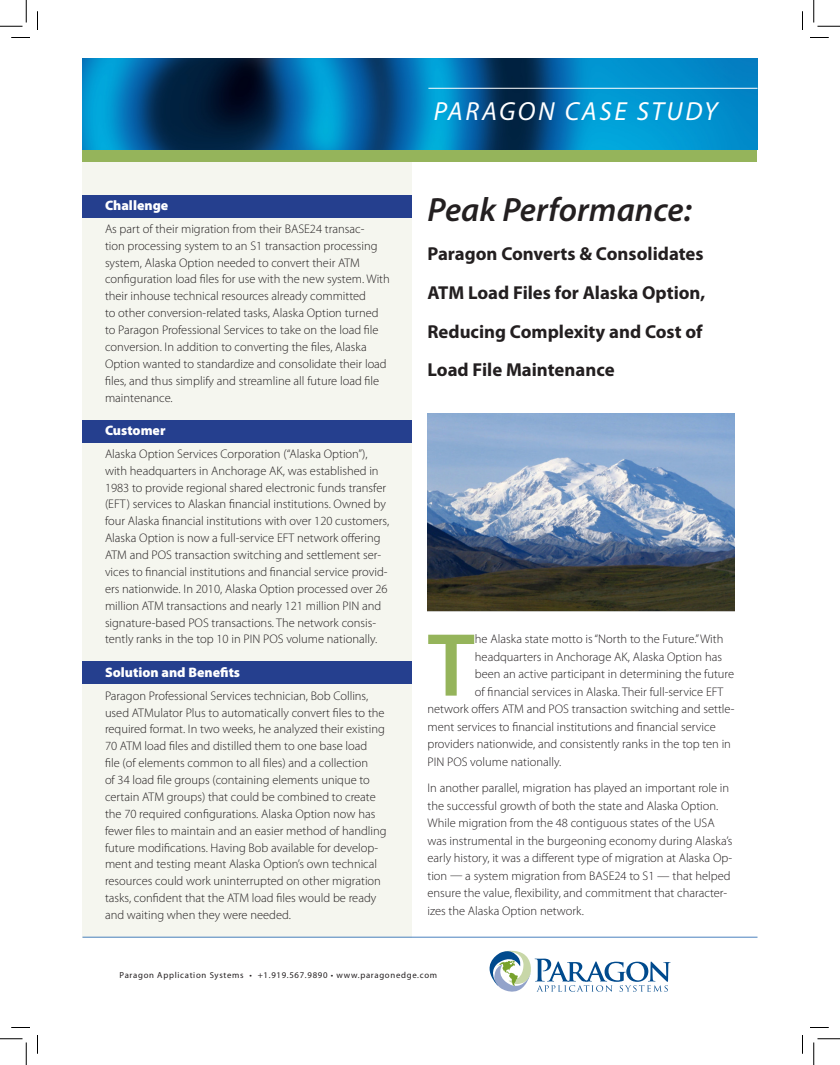
<style>
.page{position:relative;width:840px;height:1065px;background:#fff}
.page>*{position:absolute;margin:0;border:0;box-sizing:border-box;transform-origin:0 0}
.Paragon_body_text{font:600 90.38px "Myriad Pro";color:#95b45b}
.t1{font:italic 600 33.75px "Myriad Pro";color:#231f20}
.t2{font:italic 26.25px "Myriad Pro";letter-spacing:.1em;color:#fff}
.t3{font:700 18.75px/38.8px "Myriad Pro";color:#231f20}
.Paragon_body_text-2{font:900 13.75px "Myriad Pro";color:#fff}
.Paragon_body_text-3{font:300 12.5px/16.9px "Myriad Pro";color:#231f20}
.t4{font:8.75px "Myriad Pro";letter-spacing:.08em;color:#231f20}
</style>
<div class="page">
<div style="left:82px;top:71px;width:330px;height:867px;background:#f5f6ef"></div>
<img style="left:82px;top:59px;width:676px;height:91px">
<hr style="left:82px;top:937px;width:676px;height:1px;background:#4a81bf">
<svg style="left:489px;top:950px;width:182px;height:42px"></svg>
<hr style="left:428px;top:88px;width:330px;height:1px;background:#fff">
<div style="left:82px;top:195px;width:330px;height:23px;background:#253f8e"></div>
<div style="left:82px;top:420px;width:330px;height:22px;background:#253f8e"></div>
<div style="left:82px;top:661px;width:330px;height:23px;background:#253f8e"></div>
<img style="left:428px;top:413px;width:307px;height:198px">
<div style="left:82px;top:150px;width:676px;height:11px;background:#95b45b"></div>
<svg style="left:11px;top:37px;width:19px;height:1px"></svg>
<svg style="left:810px;top:37px;width:19px;height:1px"></svg>
<svg style="left:11px;top:1027px;width:19px;height:1px"></svg>
<svg style="left:810px;top:1027px;width:19px;height:1px"></svg>
<svg style="left:37px;top:11px;width:1px;height:19px"></svg>
<svg style="left:37px;top:1035px;width:1px;height:19px"></svg>
<svg style="left:802px;top:11px;width:1px;height:19px"></svg>
<svg style="left:802px;top:1035px;width:1px;height:19px"></svg>
<svg style="left:0;top:0;width:27px;height:27px"></svg>
<svg style="left:0;top:1039px;width:27px;height:26px"></svg>
<svg style="left:814px;top:0;width:26px;height:27px"></svg>
<svg style="left:814px;top:1039px;width:26px;height:26px"></svg>
<p class="Paragon_body_text-2" style="left:105px;top:198px;width:65px">Challenge</p>
<p class="Paragon_body_text-3" style="left:105px;top:220px;width:286px">As part of their migration from their BASE24 transac-<br>tion processing system to an S1 transaction processing system, Alaska Option needed to convert their ATM configuration load files for use with the new system. With their inhouse technical resources already committed<br>to other conversion-related tasks, Alaska Option turned to Paragon Professional Services to take on the load file conversion. In addition to converting the files, Alaska Option wanted to standardize and consolidate their load files, and thus simplify and streamline all future load file maintenance.</p>
<p class="Paragon_body_text-2" style="left:105px;top:423px;width:62px">Customer</p>
<p class="Paragon_body_text-3" style="left:105px;top:445px;width:286px">Alaska Option Services Corporation (“Alaska Option”), with headquarters in Anchorage AK, was established in 1983 to provide regional shared electronic funds transfer (EFT) services to Alaskan financial institutions. Owned by four Alaska financial institutions with over 120 customers, Alaska Option is now a full-service EFT network offering ATM and POS transaction switching and settlement ser&shy;vices to financial institutions and financial service provid&shy;ers nationwide. In 2010, Alaska Option processed over 26 million ATM transactions and nearly 121 million PIN and signature-based POS transactions. The network consis&shy;tently ranks in the top 10 in PIN POS volume nationally.</p>
<p class="Paragon_body_text-2" style="left:105px;top:665px;width:137px">Solution and Benefits</p>
<p class="Paragon_body_text-3" style="left:105px;top:687px;width:283px">Paragon Professional Services technician, Bob Collins, used ATMulator Plus to automatically convert files to the required format. In two weeks, he analyzed their existing 70 ATM load files and distilled them to one base load<br>file (of elements common to all files) and a collection<br>of 34 load file groups (containing elements unique to certain ATM groups) that could be combined to create the 70 required configurations. Alaska Option now has fewer files to maintain and an easier method of handling future modifications. Having Bob available for develop&shy;ment and testing meant Alaska Option’s own technical resources could work uninterrupted on other migration tasks, confident that the ATM load files would be ready and waiting when they were needed.</p>
<p class="t2" style="left:434px;top:98px;width:286px">PARAGON CASE STUDY</p>
<p class="t1" style="left:428px;top:191px;width:266px">Peak Performance:</p>
<p class="t3" style="left:428px;top:235px;width:280px">Paragon Converts &amp; Consolidates<br>ATM Load Files for Alaska Option,<br>Reducing Complexity and Cost of<br>Load File Maintenance</p>
<p class="Paragon_body_text" style="left:428px;top:615px;width:49px">T</p>
<p class="Paragon_body_text-3" style="left:475px;top:631px;width:250px">he Alaska state motto is “North to the Future.” With</p>
<p class="Paragon_body_text-3" style="left:475px;top:648px;width:249px">headquarters in Anchorage AK, Alaska Option has</p>
<p class="Paragon_body_text-3" style="left:475px;top:666px;width:261px">been an active participant in determining the future</p>
<p class="Paragon_body_text-3" style="left:475px;top:683px;width:250px">of financial services in Alaska. Their full-service EFT</p>
<p class="Paragon_body_text-3" style="left:428px;top:701px;width:309px">network offers ATM and POS transaction switching and settle-</p>
<p class="Paragon_body_text-3" style="left:428px;top:718px;width:290px">ment services to financial institutions and financial service</p>
<p class="Paragon_body_text-3" style="left:428px;top:736px;width:305px">providers nationwide, and consistently ranks in the top ten in</p>
<p class="Paragon_body_text-3" style="left:428px;top:753px;width:135px">PIN POS volume nationally.</p>
<p class="Paragon_body_text-3" style="left:428px;top:779px;width:307px;line-height:17.5px">In another parallel, migration has played an important role in the successful growth of both the state and Alaska Option.<br>While migration from the 48 contiguous states of the USA was instrumental in the burgeoning economy during Alaska’s early history, it was a different type of migration at Alaska Op&shy;tion — a system migration from BASE24 to S1 — that helped ensure the value, flexibility, and commitment that character&shy;izes the Alaska Option network.</p>
<p class="t4" style="left:120px;top:970px;width:319px">Paragon Application Systems • +1.919.567.9890 • www.paragonedge.com</p>
</div>
